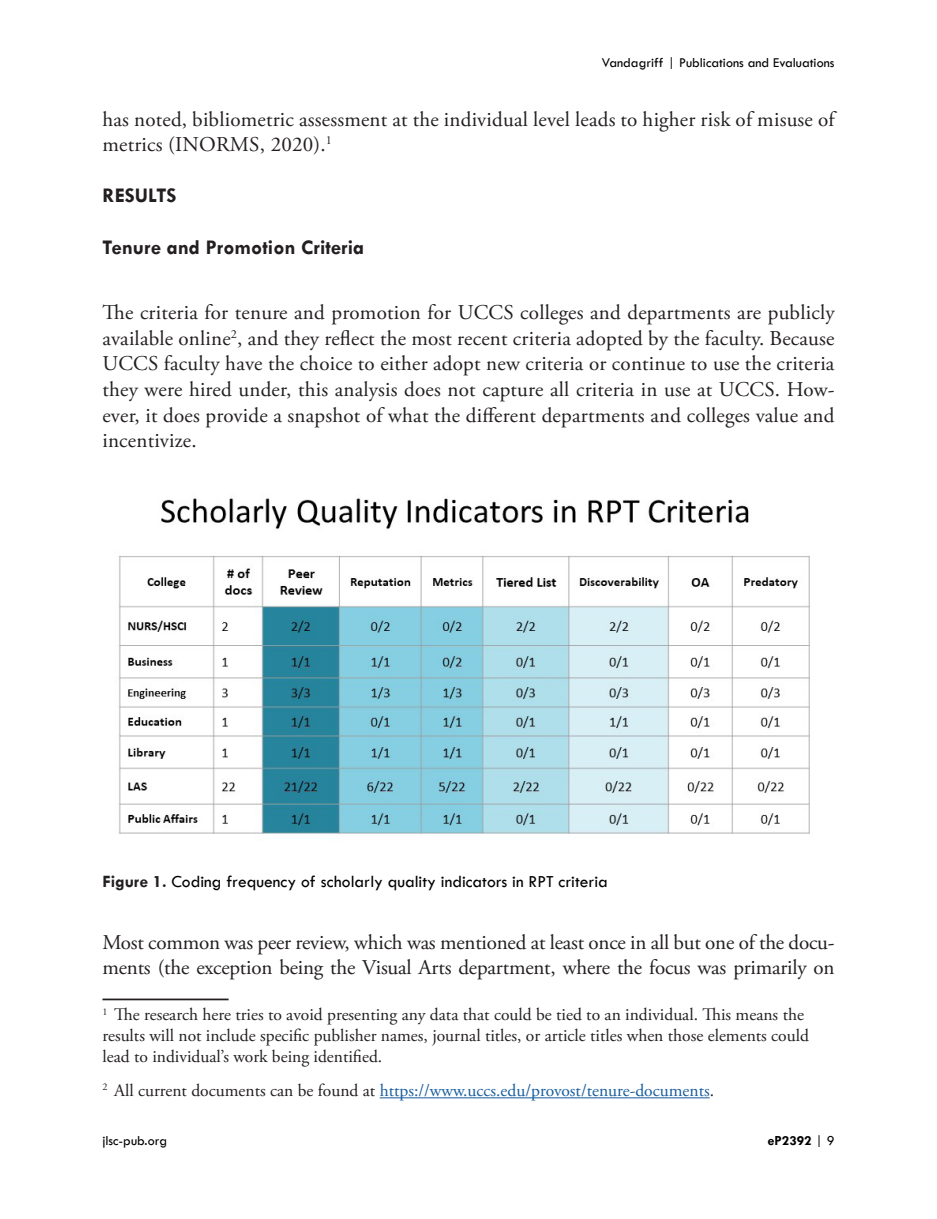
<style>
.page{position:relative;width:937px;height:1219px;background:#fff}
.page>*{position:absolute;margin:0;border:0;box-sizing:border-box;transform-origin:0 0}
.No_Spacing{font:21px/25.6px "Adobe Garamond Pro";letter-spacing:.005em;color:#231f20}
.No_Spacing-2{font:700 21px "Tw Cen";color:#231f20}
.t1{font:17.5px/21px "Adobe Garamond Pro";color:#231f20}
.t2{font:17.5px "Adobe Garamond Pro";color:#175d9e}
.Figure_Caption{font:17.5px "Tw Cen";color:#000}
.t3{font:14px "Tw Cen";color:#000}
.t4{font:700 14px "Tw Cen";color:#000}
.s1{font-weight:700;color:#231f20}
.s2{color:#231f20}
.s3{font-weight:400}
</style>
<div class="page">
<hr style="left:102px;top:998px;width:126px;height:2px;background:#231f20">
<hr style="left:379px;top:1097px;width:330px;height:1px;background:#175d9e">
<img style="left:118px;top:498px;width:692px;height:337px">
<p class="t3" style="left:601px;top:55px;width:234px">Vandagriff | Publications and Evaluations</p>
<p class="No_Spacing" style="left:102px;top:107px;width:733px">has noted, bibliometric assessment at the individual level leads to higher risk of misuse of metrics (INORMS, 2020).<sup>1</sup></p>
<p class="No_Spacing-2" style="left:102px;top:183px;width:76px">RESULTS</p>
<p class="No_Spacing-2" style="left:102px;top:234px;width:263px">Tenure and Promotion Criteria</p>
<p class="No_Spacing" style="left:102px;top:300px;width:733px;text-align:justify">The criteria for tenure and promotion for UCCS colleges and departments are publicly available online<sup>2</sup>, and they reflect the most recent criteria adopted by the faculty. Because UCCS faculty have the choice to either adopt new criteria or continue to use the criteria they were hired under, this analysis does not capture all criteria in use at UCCS. How&shy;ever, it does provide a snapshot of what the different departments and colleges value and incentivize.</p>
<p class="Figure_Caption" style="left:102px;top:870px;width:506px"><span class="s1">Figure 1.</span> Coding frequency of scholarly quality indicators in RPT criteria</p>
<p class="No_Spacing" style="left:102px;top:929px;width:733px">Most common was peer review, which was mentioned at least once in all but one of the docu&shy;ments (the exception being the Visual Arts department, where the focus was primarily on</p>
<p class="t1" style="left:102px;top:1005px;width:707px"><sup>1</sup> The research here tries to avoid presenting any data that could be tied to an individual. This means the results will not include specific publisher names, journal titles, or article titles when those elements could lead to individual’s work being identified.</p>
<p class="t2" style="left:102px;top:1080px;width:613px"><sup>2</sup> <span class="s2">All current documents can be found at</span> https://www.uccs.edu/provost/tenure-documents<span class="s2">.</span></p>
<p class="t3" style="left:102px;top:1131px;width:66px">jlsc-pub.org</p>
<p class="t4" style="left:767px;top:1131px;width:68px">eP2392 <span class="s3">| 9</span></p>
</div>
